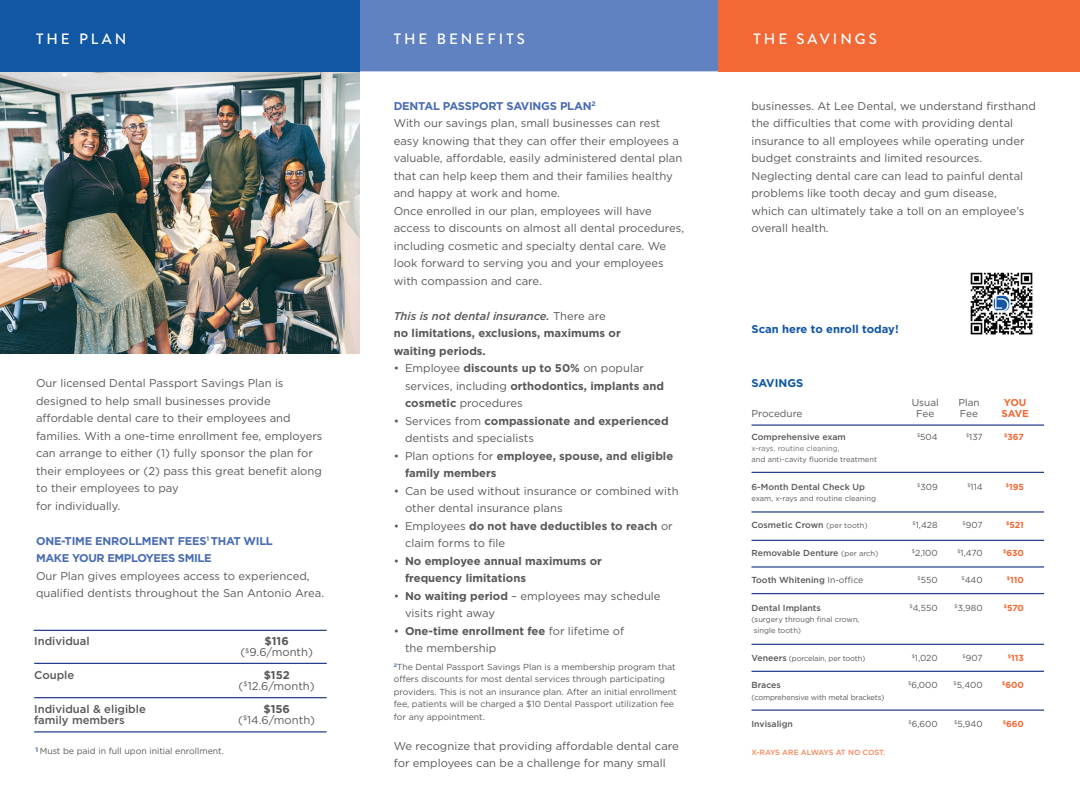
<style>
.page{position:relative;width:1080px;height:810px;background:#fff}
.page>*{position:absolute;margin:0;border:0;box-sizing:border-box;transform-origin:0 0}
.t1{font:500 15px "Brandon Grotesque";letter-spacing:.2em;color:#fff}
.t2{font:11.25px/17.5px "Gotham";color:#57585a}
.t3{font:700 11.25px/17.5px "Gotham";color:#57585a}
.t4{font:700 11.25px/17.5px "Gotham";letter-spacing:-.03em;color:#486cb3}
.t5{font:500 11.25px "Gotham";color:#57585a}
.t6{font:700 11.25px "Gotham";color:#1055a5}
.t7{font:10px "Gotham";color:#57585a}
.t8{font:700 10px "Gotham";letter-spacing:-.015em;color:#f26935}
.t9{font:8.75px/12.5px "Gotham";color:#57585a}
.t10{font:500 8.75px "Gotham";color:#57585a}
.t11{font:700 8.75px "Gotham";color:#f26935}
.t12{font:7.5px/11.2px "Gotham";color:#57585a}
.t13{font:7.5px "Gotham";letter-spacing:-.02em;color:#57585a}
.t14{font:500 7.5px "Gotham";letter-spacing:-.02em;color:#f58657}
.t15{font:7.5px "Gotham";color:#6c6d70}
.s1{font-weight:700}
.s2{font-weight:700;color:#486cb3}
.s3{font-weight:500;font-style:italic}
.s4{font-weight:400}
.s5{font-weight:400;font-size:7.5px}
.s6{font-weight:500;font-size:8.75px}
</style>
<div class="page">
<img style="left:0;top:71px;width:360px;height:283px">
<div style="left:0;top:0;width:360px;height:71px;background:#1157a4"></div>
<div style="left:360px;top:0;width:358px;height:71px;background:#6182c1"></div>
<div style="left:718px;top:0;width:362px;height:71px;background:#f26935"></div>
<hr style="left:752px;top:424px;width:292px;height:2px;background:#253f8e">
<hr style="left:752px;top:472px;width:292px;height:1px;background:#253f8e">
<hr style="left:752px;top:511px;width:292px;height:2px;background:#253f8e">
<hr style="left:752px;top:540px;width:292px;height:1px;background:#253f8e">
<hr style="left:752px;top:566px;width:292px;height:2px;background:#253f8e">
<hr style="left:752px;top:593px;width:292px;height:1px;background:#253f8e">
<hr style="left:752px;top:644px;width:292px;height:1px;background:#253f8e">
<hr style="left:752px;top:671px;width:292px;height:1px;background:#253f8e">
<hr style="left:752px;top:709px;width:292px;height:2px;background:#253f8e">
<img style="left:970px;top:272px;width:63px;height:63px">
<hr style="left:34px;top:663px;width:293px;height:1px;background:#253f8e">
<hr style="left:34px;top:697px;width:293px;height:1px;background:#253f8e">
<hr style="left:34px;top:731px;width:293px;height:2px;background:#253f8e">
<hr style="left:34px;top:630px;width:293px;height:1px;background:#253f8e">
<h1 class="t1" style="left:36px;top:28px;width:92px">THE PLAN</h1>
<h1 class="t1" style="left:394px;top:28px;width:132px">THE BENEFITS</h1>
<h1 class="t1" style="left:754px;top:29px;width:125px">THE SAVINGS</h1>
<p class="t2" style="left:36px;top:374px;width:288px">Our licensed Dental Passport Savings Plan is designed to help small businesses provide affordable dental care to their employees and families. With a one-time enrollment fee, employers can arrange to either (1) fully sponsor the plan for their employees or (2) pass this great benefit along to their employees to pay<br>for individually.</p>
<p class="t4" style="left:36px;top:532px;width:238px">ONE-TIME ENROLLMENT FEES<sup>1</sup> THAT WILL<br>MAKE YOUR EMPLOYEES SMILE</p>
<p class="t2" style="left:36px;top:567px;width:290px">Our Plan gives employees access to experienced, qualified dentists throughout the San Antonio Area.</p>
<p class="t5" style="left:34px;top:634px;width:57px">Individual</p>
<p class="t2" style="left:240px;top:635px;width:74px;line-height:11.2px;text-align:center"><span class="s1">$116 </span>(<sup>$</sup>9.6/month)</p>
<p class="t5" style="left:34px;top:668px;width:42px">Couple</p>
<p class="t2" style="left:239px;top:669px;width:78px;line-height:11.2px;text-align:center"><span class="s1">$152 </span>(<sup>$</sup>12.6/month)</p>
<p class="t5" style="left:34px;top:701px;width:113px">Individual &amp; eligible</p>
<p class="t3" style="left:263px;top:700px;width:28px">$156</p>
<p class="t5" style="left:34px;top:713px;width:92px">family members</p>
<p class="t2" style="left:238px;top:711px;width:78px">(<sup>$</sup>14.6/month)</p>
<p class="t9" style="left:36px;top:745px;width:190px"><sup>1</sup> Must be paid in full upon initial enrollment.</p>
<p class="t2" style="left:394px;top:97px;width:292px"><span class="s2">DENTAL PASSPORT SAVINGS PLAN</span><sup>2<br></sup>With our savings plan, small businesses can rest easy knowing that they can offer their employees a valuable, affordable, easily administered dental plan that can help keep them and their families healthy and happy at work and home.<br>Once enrolled in our plan, employees will have access to discounts on almost all dental procedures, including cosmetic and specialty dental care. We look forward to serving you and your employees with compassion and care.</p>
<p class="t3" style="left:394px;top:307px;width:229px"><span class="s3">This is not dental insurance.</span> <span class="s4">There are </span>no limitations, exclusions, maximums or waiting periods.</p>
<p class="t3" style="left:405px;top:360px;width:261px;text-indent:-11px"><span class="s4">• Employee</span> discounts up to 50% <span class="s4">on popular services, including</span> orthodontics, implants and cosmetic <span class="s4">procedures</span></p>
<p class="t2" style="left:405px;top:412px;width:265px;text-indent:-11px">• Services from <span class="s1">compassionate and experienced </span>dentists and specialists</p>
<p class="t3" style="left:405px;top:447px;width:270px;text-indent:-11px"><span class="s4">• Plan options for</span> employee, spouse, and eligible family members</p>
<p class="t2" style="left:405px;top:482px;width:275px;text-indent:-11px">• Can be used without insurance or combined with other dental insurance plans</p>
<p class="t2" style="left:405px;top:517px;width:269px;text-indent:-11px">• Employees <span class="s1">do not have deductibles to reach</span> or claim forms to file</p>
<p class="t3" style="left:405px;top:552px;width:199px;text-indent:-11px"><span class="s4">•</span> No employee annual maximums or frequency limitations</p>
<p class="t2" style="left:405px;top:587px;width:257px;text-indent:-11px">• <span class="s1">No waiting period</span> – employees may schedule visits right away</p>
<p class="t2" style="left:405px;top:622px;width:221px;text-indent:-11px">• <span class="s1">One-time enrollment fee</span> for lifetime of the membership</p>
<p class="t9" style="left:394px;top:660px;width:284px"><sup>2</sup>The Dental Passport Savings Plan is a membership program that offers discounts for most dental services through participating providers. This is not an insurance plan. After an initial enrollment fee, patients will be charged a $10 Dental Passport utilization fee for any appointment.</p>
<p class="t2" style="left:394px;top:737px;width:287px">We recognize that providing affordable dental care for employees can be a challenge for many small</p>
<p class="t2" style="left:751px;top:97px;width:286px">businesses. At Lee Dental, we understand firsthand the difficulties that come with providing dental insurance to all employees while operating under budget constraints and limited resources.<br>Neglecting dental care can lead to painful dental problems like tooth decay and gum disease,<br>which can ultimately take a toll on an employee’s overall health.</p>
<p class="t6" style="left:752px;top:321px;width:149px">Scan here to enroll today!</p>
<p class="t6" style="left:752px;top:376px;width:53px">SAVINGS</p>
<p class="t7" style="left:912px;top:396px;width:29px">Usual</p>
<p class="t7" style="left:958px;top:396px;width:23px">Plan</p>
<p class="t8" style="left:1004px;top:396px;width:24px">YOU</p>
<p class="t7" style="left:751px;top:407px;width:53px">Procedure</p>
<p class="t7" style="left:916px;top:407px;width:20px">Fee</p>
<p class="t7" style="left:960px;top:407px;width:20px">Fee</p>
<p class="t8" style="left:1002px;top:407px;width:29px">SAVE</p>
<p class="t10" style="left:752px;top:431px;width:96px">Comprehensive exam</p>
<p class="t9" style="left:917px;top:430px;width:22px"><sup>$</sup>504</p>
<p class="t9" style="left:966px;top:430px;width:18px"><sup>$</sup>137</p>
<p class="t11" style="left:1004px;top:431px;width:21px"><sup>$</sup>367</p>
<p class="t15" style="left:752px;top:443px;width:90px">x-rays, routine cleaning,</p>
<p class="t12" style="left:752px;top:454px;width:127px">and anti-cavity fluoride treatment</p>
<p class="t10" style="left:752px;top:481px;width:115px">6-Month Dental Check Up</p>
<p class="t9" style="left:917px;top:480px;width:22px"><sup>$</sup>309</p>
<p class="t9" style="left:967px;top:480px;width:17px"><sup>$</sup>114</p>
<p class="t11" style="left:1006px;top:481px;width:20px"><sup>$</sup>195</p>
<p class="t12" style="left:752px;top:492px;width:126px">exam, x-rays and routine cleaning</p>
<p class="t10" style="left:752px;top:520px;width:118px">Cosmetic Crown <span class="s5">(per tooth)</span></p>
<p class="t9" style="left:913px;top:519px;width:27px"><sup>$</sup>1,428</p>
<p class="t9" style="left:963px;top:519px;width:22px"><sup>$</sup>907</p>
<p class="t11" style="left:1006px;top:520px;width:19px"><sup>$</sup>521</p>
<p class="t10" style="left:751px;top:547px;width:128px">Removable Denture <span class="s5">(per arch)</span></p>
<p class="t9" style="left:912px;top:546px;width:27px"><sup>$</sup>2,100</p>
<p class="t9" style="left:957px;top:546px;width:27px"><sup>$</sup>1,470</p>
<p class="t11" style="left:1003px;top:547px;width:22px"><sup>$</sup>630</p>
<p class="t10" style="left:751px;top:575px;width:113px">Tooth Whitening <span class="s4">In-office</span></p>
<p class="t9" style="left:918px;top:574px;width:22px"><sup>$</sup>550</p>
<p class="t9" style="left:962px;top:574px;width:23px"><sup>$</sup>440</p>
<p class="t11" style="left:1007px;top:575px;width:19px"><sup>$</sup>110</p>
<p class="t10" style="left:751px;top:602px;width:71px">Dental Implants</p>
<p class="t9" style="left:910px;top:601px;width:30px"><sup>$</sup>4,550</p>
<p class="t9" style="left:955px;top:601px;width:30px"><sup>$</sup>3,980</p>
<p class="t11" style="left:1004px;top:602px;width:22px"><sup>$</sup>570</p>
<p class="t12" style="left:752px;top:614px;width:109px">(surgery through final crown, single tooth)</p>
<p class="t13" style="left:751px;top:653px;width:115px"><span class="s6">Veneers</span> (porcelain, per tooth)</p>
<p class="t9" style="left:912px;top:651px;width:28px"><sup>$</sup>1,020</p>
<p class="t9" style="left:963px;top:651px;width:22px"><sup>$</sup>907</p>
<p class="t11" style="left:1008px;top:652px;width:18px"><sup>$</sup>113</p>
<p class="t10" style="left:751px;top:680px;width:31px">Braces</p>
<p class="t9" style="left:908px;top:679px;width:31px"><sup>$</sup>6,000</p>
<p class="t9" style="left:954px;top:679px;width:31px"><sup>$</sup>5,400</p>
<p class="t11" style="left:1002px;top:680px;width:23px"><sup>$</sup>600</p>
<p class="t13" style="left:752px;top:692px;width:134px">(comprehensive with metal brackets)</p>
<p class="t10" style="left:752px;top:718px;width:43px">Invisalign</p>
<p class="t9" style="left:909px;top:718px;width:31px"><sup>$</sup>6,600</p>
<p class="t9" style="left:954px;top:718px;width:30px"><sup>$</sup>5,940</p>
<p class="t11" style="left:1003px;top:718px;width:23px"><sup>$</sup>660</p>
<p class="t14" style="left:752px;top:747px;width:135px">X-RAYS ARE ALWAYS AT NO COST.</p>
</div>
